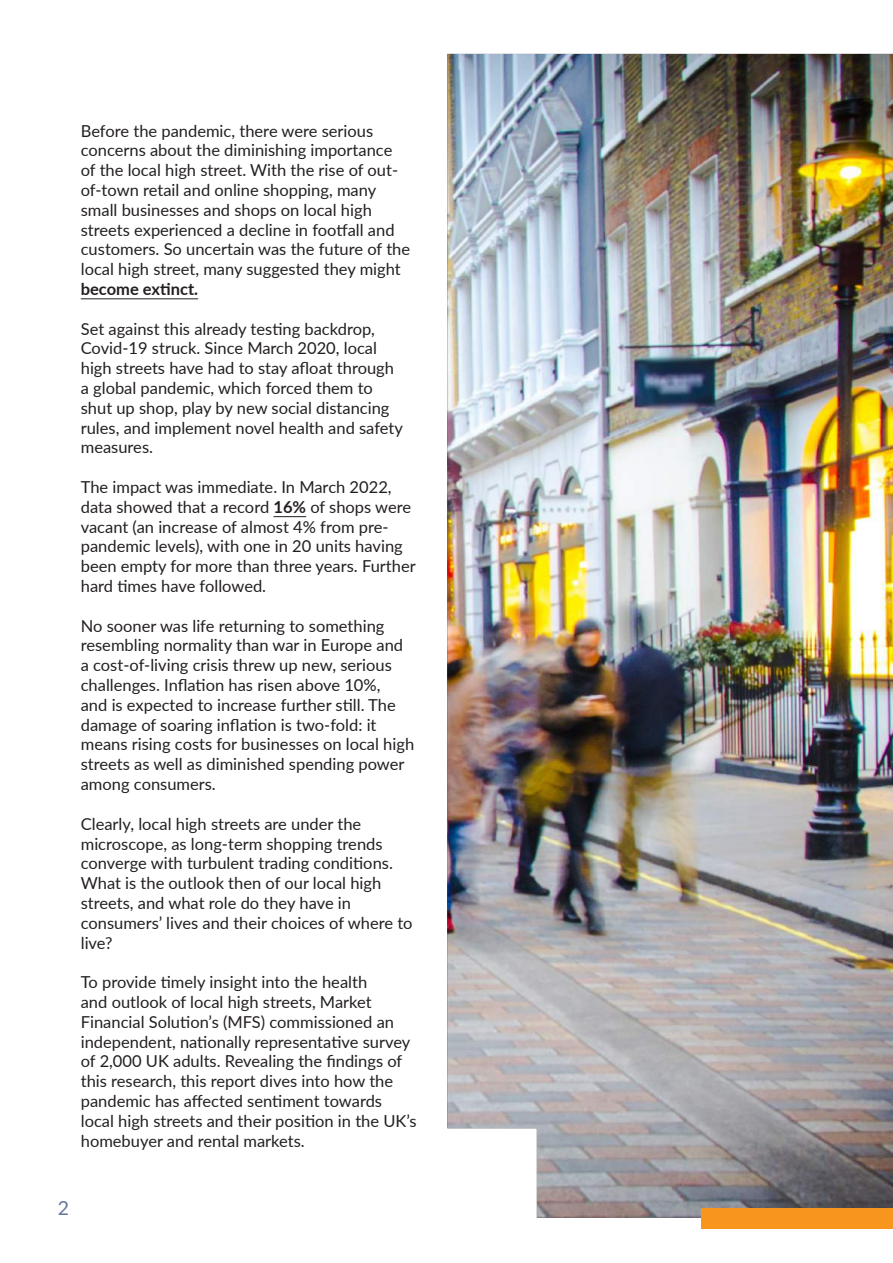
<style>
.page{position:relative;width:893px;height:1263px;background:#fff}
.page>*{position:absolute;margin:0;border:0;box-sizing:border-box;transform-origin:0 0}
.t1{font:19.5px "Lato";color:#65779d}
.t2{font:16.5px/19.8px "Lato";color:#231f20}
.t3{font:700 16.5px "Lato";color:#231f20}
.s1{font-weight:700}
</style>
<div class="page">
<hr style="left:81px;top:298px;width:117px;height:1px;background:#231f20">
<hr style="left:273px;top:516px;width:33px;height:1px;background:#231f20">
<img style="left:447px;top:54px;width:446px;height:1164px">
<div style="left:702px;top:1208px;width:191px;height:21px;background:#f7951d"></div>
<p class="t2" style="left:81px;top:120px;width:331px">Before the pandemic, there were serious concerns about the diminishing importance of the local high street. With the rise of out&shy;of-town retail and online shopping, many small businesses and shops on local high streets experienced a decline in footfall and customers. So uncertain was the future of the local high street, many suggested they might</p>
<p class="t3" style="left:81px;top:277px;width:119px">become extinct.</p>
<p class="t2" style="left:81px;top:318px;width:324px">Set against this already testing backdrop, Covid-19 struck. Since March 2020, local high streets have had to stay afloat through a global pandemic, which forced them to shut up shop, play by new social distancing rules, and implement novel health and safety measures.</p>
<p class="t2" style="left:81px;top:476px;width:336px">The impact was immediate. In March 2022, data showed that a record <span class="s1">16%</span> of shops were vacant (an increase of almost 4% from pre&shy;pandemic levels), with one in 20 units having been empty for more than three years. Further hard times have followed.</p>
<p class="t2" style="left:81px;top:615px;width:335px">No sooner was life returning to something resembling normality than war in Europe and a cost-of-living crisis threw up new, serious challenges. Inflation has risen above 10%,<br>and is expected to increase further still. The damage of soaring inflation is two-fold: it means rising costs for businesses on local high streets as well as diminished spending power among consumers.</p>
<p class="t2" style="left:81px;top:813px;width:333px">Clearly, local high streets are under the microscope, as long-term shopping trends converge with turbulent trading conditions.<br>What is the outlook then of our local high streets, and what role do they have in consumers’ lives and their choices of where to live?</p>
<p class="t2" style="left:81px;top:971px;width:337px">To provide timely insight into the health<br>and outlook of local high streets, Market Financial Solution’s (MFS) commissioned an independent, nationally representative survey of 2,000 UK adults. Revealing the findings of this research, this report dives into how the pandemic has affected sentiment towards local high streets and their position in the UK’s homebuyer and rental markets.</p>
<p class="t1" style="left:58px;top:1194px;width:13px">2</p>
</div>
